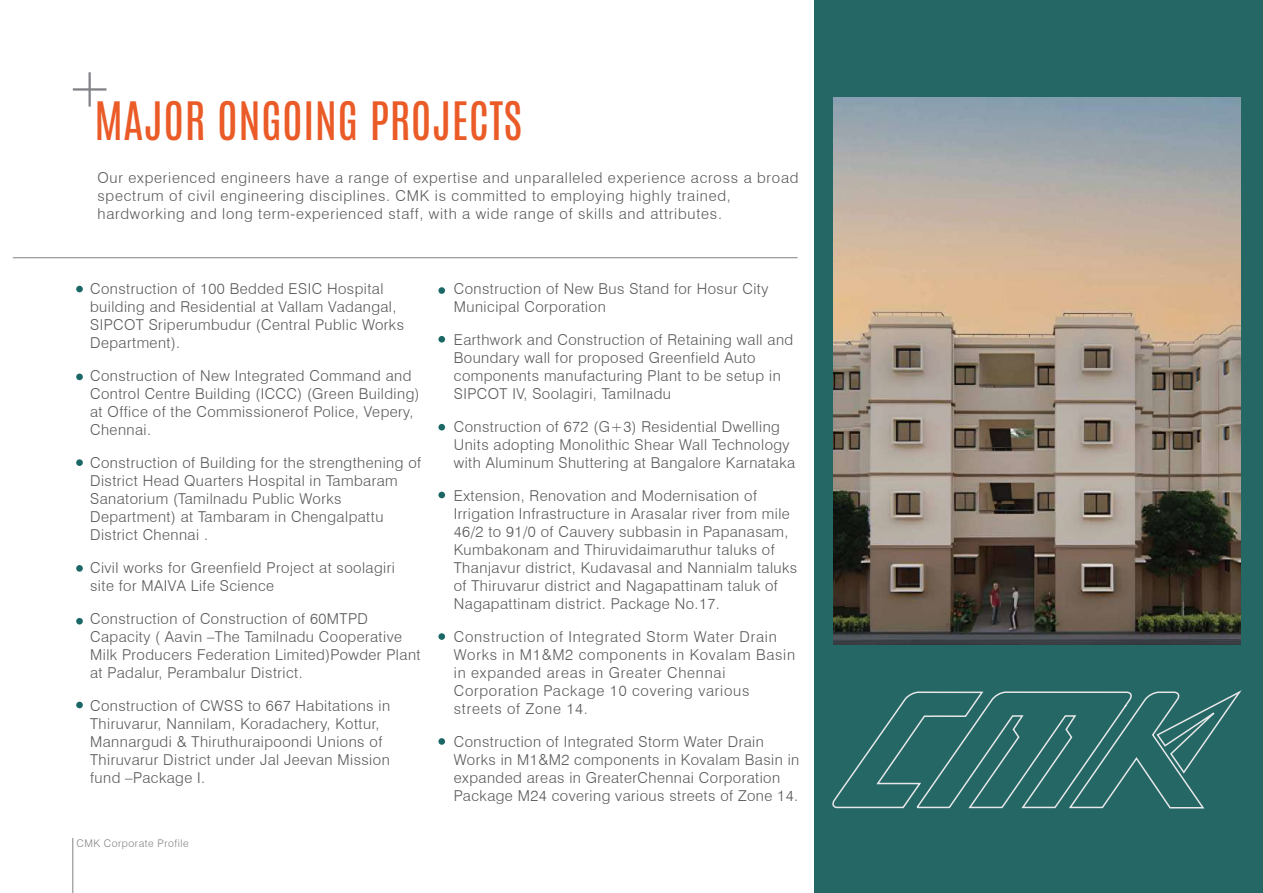
<style>
.page{position:relative;width:1263px;height:893px;background:#fff}
.page>*{position:absolute;margin:0;border:0;box-sizing:border-box;transform-origin:0 0}
.t1{font:45px "Antonio";letter-spacing:.01em;color:#ea5b27}
.t2{font:300 15px/18px "Swiss 721 BT";letter-spacing:.03em;color:#58595b}
.t3{font:300 15px/18px "Swiss 721 BT";letter-spacing:.05em;color:#58595b}
.t4{font:300 10.5px "Swiss 721 BT";letter-spacing:.05em;color:#808285}
</style>
<div class="page">
<div style="left:814px;top:0;width:449px;height:893px;background:#246765"></div>
<hr style="left:72px;top:838px;width:1px;height:55px;background:#808285">
<svg style="left:73px;top:72px;width:33px;height:35px"></svg>
<hr style="left:13px;top:257px;width:785px;height:1px;background:#808285">
<img style="left:833px;top:98px;width:407px;height:547px">
<div style="left:76px;top:286px;width:7px;height:6px;background:#1a6765;border-radius:50%"></div>
<div style="left:438px;top:287px;width:7px;height:7px;background:#1a6765;border-radius:50%"></div>
<div style="left:438px;top:336px;width:7px;height:7px;background:#1a6765;border-radius:50%"></div>
<div style="left:438px;top:424px;width:7px;height:6px;background:#1a6765;border-radius:50%"></div>
<div style="left:438px;top:492px;width:7px;height:6px;background:#1a6765;border-radius:50%"></div>
<div style="left:438px;top:633px;width:7px;height:7px;background:#1a6765;border-radius:50%"></div>
<div style="left:438px;top:738px;width:7px;height:7px;background:#1a6765;border-radius:50%"></div>
<div style="left:76px;top:374px;width:7px;height:6px;background:#1a6765;border-radius:50%"></div>
<div style="left:76px;top:459px;width:7px;height:7px;background:#1a6765;border-radius:50%"></div>
<div style="left:76px;top:618px;width:7px;height:6px;background:#1a6765;border-radius:50%"></div>
<div style="left:76px;top:702px;width:7px;height:6px;background:#1a6765;border-radius:50%"></div>
<div style="left:76px;top:565px;width:7px;height:7px;background:#1a6765;border-radius:50%"></div>
<svg style="left:832px;top:690px;width:410px;height:119px"></svg>
<h1 class="t1" style="left:95px;top:89px;width:429px">MAJOR ONGOING PROJECTS</h1>
<p class="t3" style="left:98px;top:168px;width:702px">Our experienced engineers have a range of expertise and unparalleled experience across a broad spectrum of civil engineering disciplines. CMK is committed to employing highly trained, hardworking and long term-experienced staff, with a wide range of skills and attributes.</p>
<p class="t2" style="left:90px;top:279px;width:315px">Construction of 100 Bedded ESIC Hospital building and Residential at Vallam Vadangal, SIPCOT Sriperumbudur (Central Public Works Department).</p>
<p class="t2" style="left:90px;top:366px;width:331px">Construction of New Integrated Command and Control Centre Building (ICCC) (Green Building) at Office of the Commissionerof Police, Vepery, Chennai.</p>
<p class="t2" style="left:90px;top:453px;width:333px">Construction of Building for the strengthening of District Head Quarters Hospital in Tambaram Sanatorium (Tamilnadu Public Works Department) at Tambaram in Chengalpattu District Chennai .</p>
<p class="t2" style="left:90px;top:558px;width:306px">Civil works for Greenfield Project at soolagiri site for MAIVA Life Science</p>
<p class="t2" style="left:90px;top:609px;width:332px">Construction of Construction of 60MTPD Capacity ( Aavin –The Tamilnadu Cooperative Milk Producers Federation Limited)Powder Plant at Padalur, Perambalur District.</p>
<p class="t2" style="left:90px;top:696px;width:301px">Construction of CWSS to 667 Habitations in Thiruvarur, Nannilam, Koradachery, Kottur, Mannargudi &amp; Thiruthuraipoondi Unions of Thiruvarur District under Jal Jeevan Mission fund –Package I.</p>
<p class="t4" style="left:76px;top:837px;width:114px">CMK Corporate Profile</p>
<p class="t2" style="left:454px;top:279px;width:316px">Construction of New Bus Stand for Hosur City<br>Municipal Corporation</p>
<p class="t2" style="left:454px;top:330px;width:341px">Earthwork and Construction of Retaining wall and Boundary wall for proposed Greenfield Auto components manufacturing Plant to be setup in SIPCOT IV, Soolagiri, Tamilnadu</p>
<p class="t2" style="left:454px;top:417px;width:343px">Construction of 672 (G+3) Residential Dwelling<br>Units adopting Monolithic Shear Wall Technology with Aluminum Shuttering at Bangalore Karnataka</p>
<p class="t2" style="left:454px;top:486px;width:345px">Extension, Renovation and Modernisation of Irrigation Infrastructure in Arasalar river from mile 46/2 to 91/0 of Cauvery subbasin in Papanasam, Kumbakonam and Thiruvidaimaruthur taluks of Thanjavur district, Kudavasal and Nannialm taluks of Thiruvarur district and Nagapattinam taluk of Nagapattinam district. Package No.17.</p>
<p class="t3" style="left:454px;top:627px;width:343px">Construction of Integrated Storm Water Drain Works in M1&amp;M2 components in Kovalam Basin in expanded areas in Greater Chennai Corporation Package 10 covering various streets of Zone 14.</p>
<p class="t2" style="left:454px;top:732px;width:347px">Construction of Integrated Storm Water Drain Works in M1&amp;M2 components in Kovalam Basin in expanded areas in GreaterChennai Corporation Package M24 covering various streets of Zone 14.</p>
</div>
